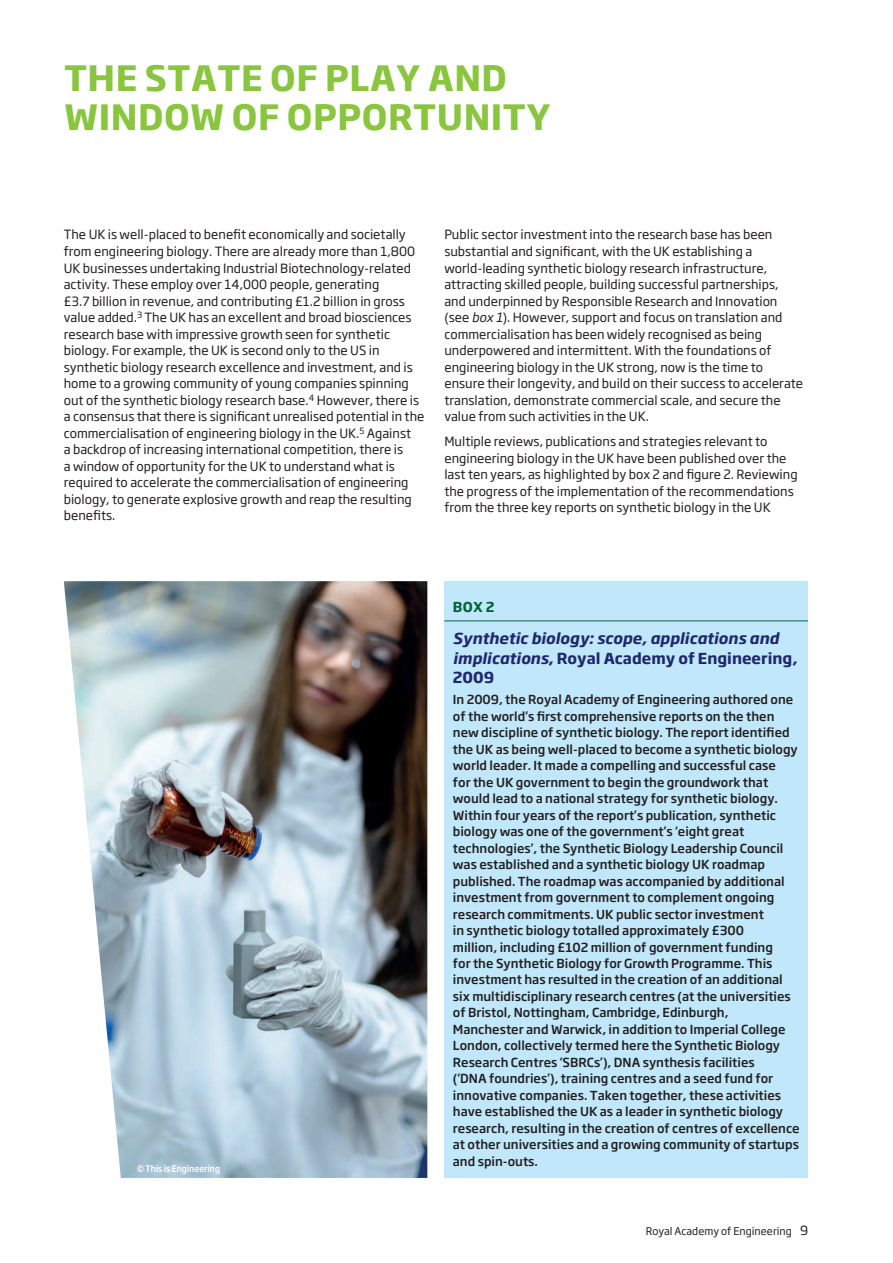
<style>
.page{position:relative;width:893px;height:1263px;background:#fff}
.page>*{position:absolute;margin:0;border:0;box-sizing:border-box;transform-origin:0 0}
.t1{font:700 34.5px/39px "Soho Gothic Pro";letter-spacing:.015em;color:#89c53f}
.t2{font:italic 700 15px/19.5px "Soho Gothic Pro";color:#1f286c}
.t3{font:700 13.5px "Soho Gothic Pro";color:#006437}
.t4{font:12.6px/16.5px "Soho Gothic Pro";color:#231f20}
.t5{font:500 12.3px/16.5px "Soho Gothic Pro";color:#231f20}
.t6{font:10.5px "Soho Gothic Pro";color:#231f20}
.t7{font:500 9px "Soho Gothic Pro";color:#fff;scale:.9 1}
.s1{font-style:italic}
.s2{font-style:normal}
.s3{font-size:12.6px}
</style>
<div class="page">
<div style="left:444px;top:581px;width:364px;height:597px;background:#c1e8fa"></div>
<hr style="left:444px;top:620px;width:364px;height:1px;background:#006437">
<img style="left:64px;top:581px;width:363px;height:597px">
<h1 class="t1" style="left:64px;top:56px;width:488px">THE STATE OF PLAY AND<br>WINDOW OF OPPORTUNITY</h1>
<p class="t4" style="left:64px;top:226px;width:362px">The UK is well-placed to benefit economically and societally from engineering biology. There are already more than 1,800<br>UK businesses undertaking Industrial Biotechnology-related activity. These employ over 14,000 people, generating<br>£3.7 billion in revenue, and contributing £1.2 billion in gross value added.<sup>3</sup> The UK has an excellent and broad biosciences research base with impressive growth seen for synthetic biology. For example, the UK is second only to the US in synthetic biology research excellence and investment, and is home to a growing community of young companies spinning out of the synthetic biology research base.<sup>4</sup> However, there is a consensus that there is significant unrealised potential in the commercialisation of engineering biology in the UK.<sup>5</sup> Against<br>a backdrop of increasing international competition, there is<br>a window of opportunity for the UK to understand what is required to accelerate the commercialisation of engineering biology, to generate explosive growth and reap the resulting benefits.</p>
<p class="t4" style="left:444px;top:226px;width:360px">Public sector investment into the research base has been substantial and significant, with the UK establishing a world-leading synthetic biology research infrastructure, attracting skilled people, building successful partnerships, and underpinned by Responsible Research and Innovation (see <span class="s1">box 1</span>). However, support and focus on translation and commercialisation has been widely recognised as being underpowered and intermittent. With the foundations of engineering biology in the UK strong, now is the time to ensure their longevity, and build on their success to accelerate translation, demonstrate commercial scale, and secure the value from such activities in the UK.</p>
<p class="t4" style="left:444px;top:432px;width:355px">Multiple reviews, publications and strategies relevant to engineering biology in the UK have been published over the last ten years, as highlighted by box 2 and figure 2. Reviewing the progress of the implementation of the recommendations from the three key reports on synthetic biology in the UK</p>
<p class="t7" style="left:137px;top:1162px;width:94px">© This is Engineering</p>
<p class="t3" style="left:453px;top:596px;width:43px">BOX 2</p>
<p class="t2" style="left:453px;top:628px;width:346px">Synthetic biology: scope, applications and implications<span class="s2">, Royal Academy of Engineering,<br>2009</span></p>
<p class="t5" style="left:453px;top:690px;width:348px">In 2009, the Royal Academy of Engineering authored one of the world’s first comprehensive reports on the then new discipline of synthetic biology. The report identified the UK as being well-placed to become a synthetic biology world leader. It made a compelling and successful case<br>for the UK government to begin the groundwork that would lead to a national strategy for synthetic biology.<br>Within four years of the report’s publication, synthetic biology was one of the government’s ‘eight great technologies’, the Synthetic Biology Leadership Council was established and a synthetic biology UK roadmap published. The roadmap was accompanied by additional investment from government to complement ongoing research commitments. UK public sector investment<br>in synthetic biology totalled approximately £300<br>million, including £102 million of government funding<br>for the Synthetic Biology for Growth Programme. This investment has resulted in the creation of an additional six multidisciplinary research centres (at the universities of Bristol, Nottingham, Cambridge, Edinburgh, Manchester and Warwick, in addition to Imperial College London, collectively termed here the Synthetic Biology Research Centres ‘SBRCs’), DNA synthesis facilities<br>(‘DNA foundries’), training centres and a seed fund for innovative companies. Taken together, these activities have established the UK as a leader in synthetic biology research, resulting in the creation of centres of excellence at other universities and a growing community of startups and spin-outs.</p>
<p class="t6" style="left:646px;top:1223px;width:164px">Royal Academy of Engineering <span class="s3">9</span></p>
</div>
